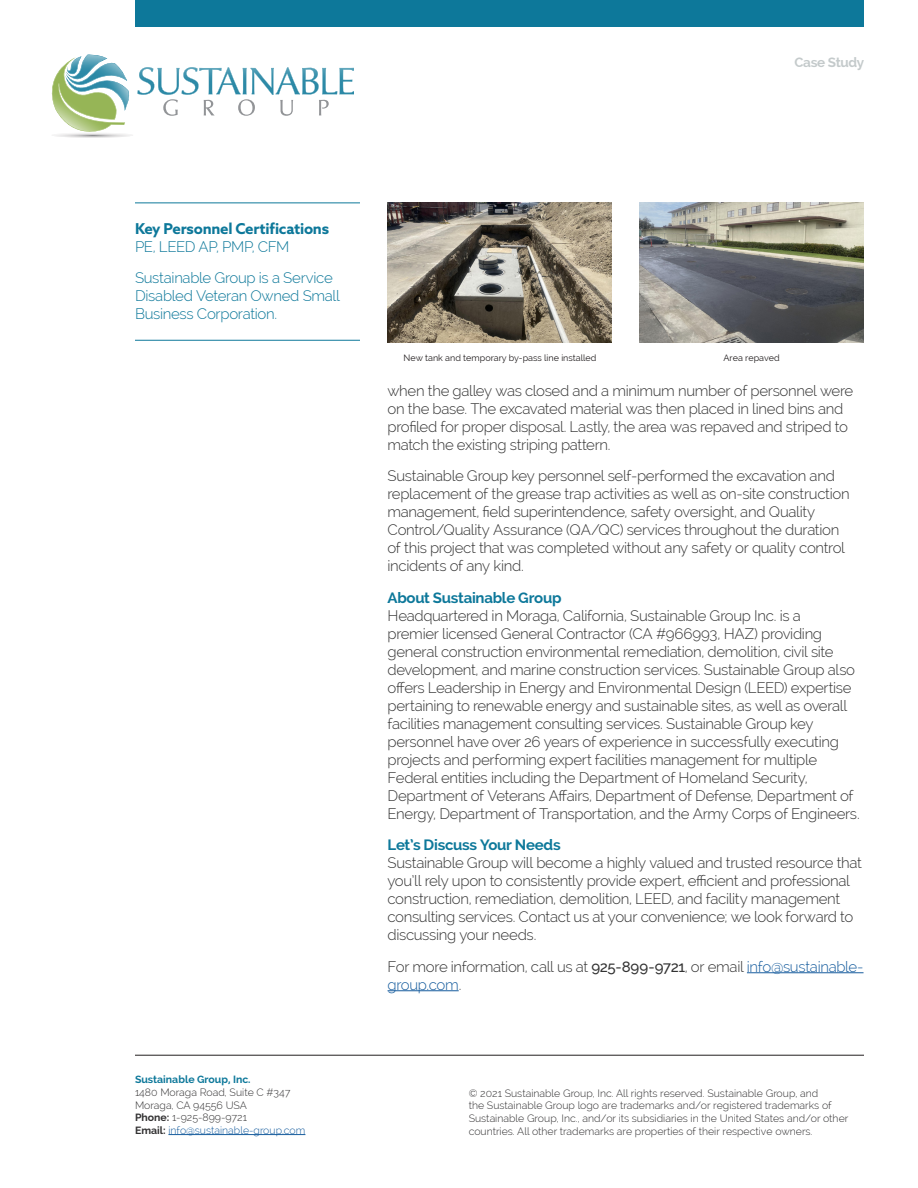
<style>
.page{position:relative;width:918px;height:1188px;background:#fff}
.page>*{position:absolute;margin:0;border:0;box-sizing:border-box;transform-origin:0 0}
.t1{font:300 15px/18px "Raleway";letter-spacing:-.02em;color:#333}
.t2{font:300 15px/31.5px "Raleway";letter-spacing:-.02em;color:#0d789a}
.t3{font:700 15px "Raleway";letter-spacing:-.02em;color:#0d789a}
.t4{font:700 15px "Azo Sans";letter-spacing:-.015em;color:#0d789a}
.t5{font:700 13.5px "Raleway";letter-spacing:-.025em;color:#c4cacb}
.t6{font:300 10.5px/12.6px "Raleway";color:#323132}
.t7{font:700 10.5px "Raleway";color:#0d789a}
.t8{font:9px "Raleway";color:#231f20}
.s1{font-weight:700}
.s2{color:#175d9e}
.s3{font-weight:500}
</style>
<div class="page">
<hr style="left:747px;top:972px;width:117px;height:1px;background:#175d9e">
<hr style="left:388px;top:990px;width:71px;height:1px;background:#175d9e">
<hr style="left:135px;top:1055px;width:729px;height:1px;background:#231f20">
<hr style="left:168px;top:1134px;width:137px;height:1px;background:#175d9e">
<div style="left:135px;top:0;width:729px;height:27px;background:#0d789a"></div>
<hr style="left:135px;top:202px;width:225px;height:1px;background:#0d789a">
<hr style="left:135px;top:340px;width:225px;height:1px;background:#0d789a">
<svg style="left:51px;top:54px;width:303px;height:84px"></svg>
<img style="left:388px;top:202px;width:224px;height:140px">
<img style="left:639px;top:202px;width:224px;height:140px">
<p class="t5" style="left:795px;top:55px;width:71px">Case Study</p>
<p class="t4" style="left:135px;top:219px;width:196px">Key Personnel Certifications</p>
<p class="t2" style="left:135px;top:231px;width:199px">PE, LEED AP, PMP, CFM<br>Sustainable Group is a Service</p>
<p class="t2" style="left:135px;top:287px;width:206px;line-height:18px">Disabled Veteran Owned Small<br>Business Corporation.</p>
<p class="t7" style="left:135px;top:1074px;width:117px">Sustainable Group, Inc.</p>
<p class="t6" style="left:135px;top:1086px;width:172px">1480 Moraga Road, Suite C #347<br>Moraga, CA 94556 USA<br><span class="s1">Phone:</span> 1-925-899-9721<br><span class="s1">Email:</span> <span class="s2">info@sustainable-group.com</span></p>
<p class="t8" style="left:404px;top:352px;width:194px">New tank and temporary by-pass line installed</p>
<p class="t8" style="left:723px;top:352px;width:58px">Area repaved</p>
<p class="t1" style="left:388px;top:381px;width:467px">when the galley was closed and a minimum number of personnel were on the base. The excavated material was then placed in lined bins and profiled for proper disposal. Lastly, the area was repaved and striped to match the existing striping pattern.</p>
<p class="t1" style="left:388px;top:467px;width:464px">Sustainable Group key personnel self-performed the excavation and replacement of the grease trap activities as well as on-site construction management, field superintendence, safety oversight, and Quality Control/Quality Assurance (QA/QC) services throughout the duration of this project that was completed without any safety or quality control incidents of any kind.</p>
<p class="t3" style="left:388px;top:589px;width:175px">About Sustainable Group</p>
<p class="t1" style="left:388px;top:606px;width:474px">Headquartered in Moraga, California, Sustainable Group Inc. is a<br>premier licensed General Contractor (CA #966993, HAZ) providing general construction environmental remediation, demolition, civil site development, and marine construction services. Sustainable Group also offers Leadership in Energy and Environmental Design (LEED) expertise pertaining to renewable energy and sustainable sites, as well as overall facilities management consulting services. Sustainable Group key personnel have over 26 years of experience in successfully executing projects and performing expert facilities management for multiple Federal entities including the Department of Homeland Security, Department of Veterans Affairs, Department of Defense, Department of Energy, Department of Transportation, and the Army Corps of Engineers.</p>
<p class="t3" style="left:388px;top:836px;width:175px">Let’s Discuss Your Needs</p>
<p class="t1" style="left:388px;top:854px;width:476px">Sustainable Group will become a highly valued and trusted resource that you’ll rely upon to consistently provide expert, efficient and professional construction, remediation, demolition, LEED, and facility management consulting services. Contact us at your convenience; we look forward to discussing your needs.</p>
<p class="t1" style="left:388px;top:957px;width:477px">For more information, call us at <span class="s3">925-899-9721</span>, or email <span class="s2">info@sustainable&shy;group.com</span>.</p>
<p class="t6" style="left:469px;top:1087px;width:381px">© 2021 Sustainable Group, Inc. All rights reserved. Sustainable Group, and<br>the Sustainable Group logo are trademarks and/or registered trademarks of Sustainable Group, Inc., and/or its subsidiaries in the United States and/or other countries. All other trademarks are properties of their respective owners.</p>
</div>
